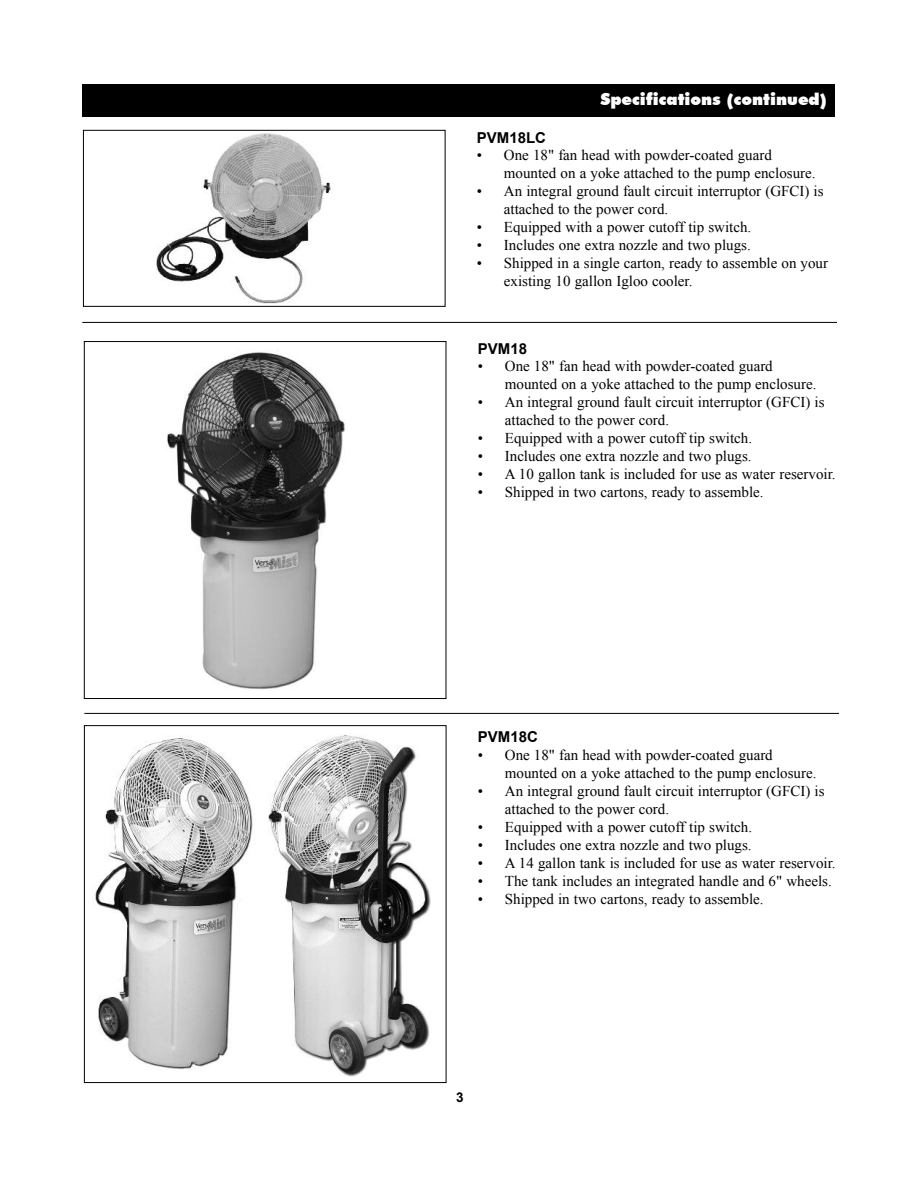
<style>
.page{position:relative;width:918px;height:1188px;background:#fff}
.page>*{position:absolute;margin:0;border:0;box-sizing:border-box;transform-origin:0 0}
.t1{font:900 16.5px "Futura BT";color:#fff}
.t2{font:15px/18px "Times New Roman";color:#000}
.t3{font:700 15px "Arial";color:#000}
.t4{font:700 13.5px "Arial";color:#000}
</style>
<div class="page">
<div style="left:83px;top:85px;width:752px;height:32px;background:#000"></div>
<img style="left:157px;top:133px;width:174px;height:171px">
<div style="left:83px;top:130px;width:362px;height:177px;border:1px solid #000"></div>
<img style="left:167px;top:352px;width:178px;height:338px">
<div style="left:84px;top:341px;width:362px;height:358px;border:1px solid #000"></div>
<img style="left:95px;top:738px;width:158px;height:331px">
<hr style="left:82px;top:322px;width:755px;height:1px;background:#000">
<hr style="left:84px;top:713px;width:755px;height:1px;background:#000">
<img style="left:268px;top:735px;width:163px;height:342px">
<div style="left:84px;top:725px;width:362px;height:358px;border:1px solid #000"></div>
<p class="t1" style="left:600px;top:89px;width:228px">Specifications (continued)</p>
<p class="t3" style="left:477px;top:129px;width:71px">PVM18LC</p>
<p class="t2" style="left:504px;top:146px;width:313px;text-indent:-27px">• One 18" fan head with powder-coated guard mounted on a yoke attached to the pump enclosure.</p>
<p class="t2" style="left:504px;top:182px;width:321px;text-indent:-27px">• An integral ground fault circuit interruptor (GFCI) is attached to the power cord.</p>
<p class="t2" style="left:477px;top:218px;width:276px">• Equipped with a power cutoff tip switch.</p>
<p class="t2" style="left:477px;top:236px;width:275px">• Includes one extra nozzle and two plugs.</p>
<p class="t2" style="left:504px;top:254px;width:326px;text-indent:-27px">• Shipped in a single carton, ready to assemble on your existing 10 gallon Igloo cooler.</p>
<p class="t3" style="left:478px;top:340px;width:51px">PVM18</p>
<p class="t2" style="left:505px;top:357px;width:313px;text-indent:-27px">• One 18" fan head with powder-coated guard mounted on a yoke attached to the pump enclosure.</p>
<p class="t2" style="left:505px;top:393px;width:321px;text-indent:-27px">• An integral ground fault circuit interruptor (GFCI) is attached to the power cord.</p>
<p class="t2" style="left:478px;top:429px;width:276px">• Equipped with a power cutoff tip switch.</p>
<p class="t2" style="left:478px;top:447px;width:275px">• Includes one extra nozzle and two plugs.</p>
<p class="t2" style="left:478px;top:465px;width:359px">• A 10 gallon tank is included for use as water reservoir.</p>
<p class="t2" style="left:478px;top:483px;width:287px">• Shipped in two cartons, ready to assemble.</p>
<p class="t3" style="left:478px;top:729px;width:62px">PVM18C</p>
<p class="t2" style="left:505px;top:746px;width:313px;text-indent:-27px">• One 18" fan head with powder-coated guard mounted on a yoke attached to the pump enclosure.</p>
<p class="t2" style="left:505px;top:782px;width:321px;text-indent:-27px">• An integral ground fault circuit interruptor (GFCI) is attached to the power cord.</p>
<p class="t2" style="left:478px;top:818px;width:276px">• Equipped with a power cutoff tip switch.</p>
<p class="t2" style="left:478px;top:836px;width:275px">• Includes one extra nozzle and two plugs.</p>
<p class="t2" style="left:478px;top:854px;width:359px">• A 14 gallon tank is included for use as water reservoir.</p>
<p class="t2" style="left:478px;top:872px;width:355px">• The tank includes an integrated handle and 6" wheels.</p>
<p class="t2" style="left:478px;top:890px;width:287px">• Shipped in two cartons, ready to assemble.</p>
<p class="t4" style="left:456px;top:1090px;width:9px">3</p>
</div>
